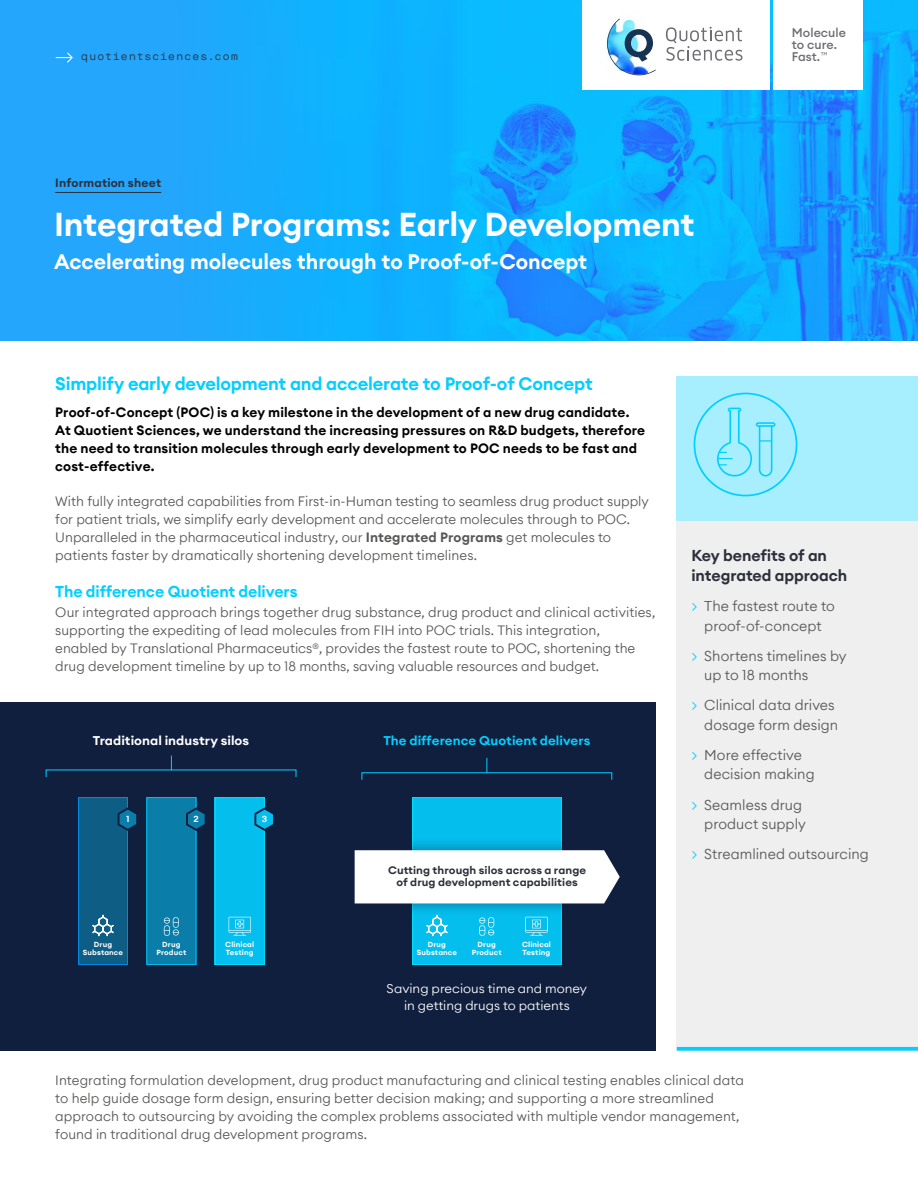
<style>
.page{position:relative;width:918px;height:1188px;background:#fff}
.page>*{position:absolute;margin:0;border:0;box-sizing:border-box;transform-origin:0 0}
.t1{font:600 33px "Euclid Circular A";letter-spacing:-.005em;color:#fff}
.t2{font:600 21px "Euclid Circular A";letter-spacing:-.005em;color:#fff}
.t3{font:600 18px "Euclid Circular A";letter-spacing:-.01em;color:#03cfff}
.t4{font:600 15.75px/20.2px "Euclid Circular A";letter-spacing:-.005em;color:#2d2f3b}
.t5{font:600 15.75px "Euclid Circular A";letter-spacing:-.005em;color:#03cfff}
.t6{font:300 14.25px/19.5px "Euclid Circular A";letter-spacing:.005em;color:#575756}
.t7{font:300 13.5px/18px "Euclid Circular A";color:#575756}
.t8{font:600 13.5px/18px "Euclid Circular A";letter-spacing:.01em;color:#000}
.t9{font:300 12.6px/16.5px "Euclid Circular A";color:#fff;text-align:center;scale:1.05 1}
.t10{font:600 12.6px "Euclid Circular A";letter-spacing:.005em;color:#03cfff;scale:1.05 1}
.t11{font:600 12.6px "Euclid Circular A";color:#fff;scale:1.05 1}
.t12{font:500 12.45px/11.9px "Euclid Circular A Trial";color:#6c6d72}
.t13{font:600 12px "Euclid Circular A";letter-spacing:.015em;color:#2d2f3b}
.t14{font:600 10.8px/12.1px "Euclid Circular A";letter-spacing:.005em;color:#2d2f3b;text-align:center;scale:1.05 1}
.t15{font:10.5px "Maison Neue Mono";letter-spacing:.115em;color:#2d2f3b}
.t16{font:600 8.85px "Euclid Circular A";color:#fff;scale:1.05 1}
.t17{font:600 7.35px/8.1px "Euclid Circular A";letter-spacing:.015em;color:#fff;text-align:center;scale:1.05 1}
.s1{font-weight:600}
.s2{color:#03cfff}
</style>
<div class="page">
<div style="left:0;top:702px;width:656px;height:349px;background:#111f3e"></div>
<img style="left:344px;top:0;width:574px;height:340px">
<div style="left:0;top:0;width:344px;height:340px;background:linear-gradient(to right,#2aa3fb,#12b0fe)"></div>
<div style="left:677px;top:376px;width:241px;height:675px;background:#efeff0"></div>
<div style="left:773px;top:0;width:90px;height:90px;background:#fff"></div>
<img style="left:582px;top:0;width:187px;height:90px">
<img style="left:607px;top:18px;width:49px;height:57px">
<svg style="left:666px;top:27px;width:76px;height:34px"></svg>
<hr style="left:55px;top:192px;width:106px;height:1px;background:#2d2f3b">
<svg style="left:56px;top:52px;width:17px;height:11px"></svg>
<div style="left:677px;top:376px;width:241px;height:144px;background:#a7eeff"></div>
<svg style="left:677px;top:1047px;width:241px;height:4px"></svg>
<svg style="left:694px;top:393px;width:103px;height:103px"></svg>
<div style="left:147px;top:797px;width:49px;height:168px;background:#0a7ea8"></div>
<div style="left:78px;top:797px;width:50px;height:168px;background:#0d5d85"></div>
<div style="left:215px;top:797px;width:50px;height:168px;background:#04beed"></div>
<svg style="left:186px;top:807px;width:19px;height:24px"></svg>
<svg style="left:118px;top:807px;width:19px;height:24px"></svg>
<svg style="left:254px;top:807px;width:19px;height:24px"></svg>
<svg style="left:164px;top:917px;width:15px;height:19px"></svg>
<svg style="left:229px;top:917px;width:22px;height:19px"></svg>
<svg style="left:92px;top:915px;width:22px;height:21px"></svg>
<svg style="left:45px;top:756px;width:252px;height:21px"></svg>
<svg style="left:361px;top:758px;width:252px;height:22px"></svg>
<div style="left:412px;top:797px;width:149px;height:168px;background:#04beed"></div>
<div style="left:342px;top:838px;width:289px;height:78px;background:#111f3e;opacity:.5"></div>
<div style="left:355px;top:850px;width:265px;height:53px;background:#fff"></div>
<svg style="left:479px;top:917px;width:15px;height:19px"></svg>
<svg style="left:525px;top:917px;width:23px;height:19px"></svg>
<svg style="left:426px;top:915px;width:22px;height:21px"></svg>
<p class="t15" style="left:81px;top:50px;width:158px">quotientsciences.com</p>
<p class="t13" style="left:55px;top:175px;width:107px">Information sheet</p>
<h1 class="t1" style="left:54px;top:203px;width:642px">Integrated Programs: Early Development</h1>
<h2 class="t2" style="left:54px;top:248px;width:535px">Accelerating molecules through to Proof-of-Concept</h2>
<p class="t12" style="left:792px;top:27px;width:56px">Molecule to cure.<br>Fast.<sup>™</sup></p>
<h3 class="t3" style="left:55px;top:372px;width:539px">Simplify early development and accelerate to Proof-of Concept</h3>
<p class="t8" style="left:55px;top:403px;width:591px">Proof-of-Concept (POC) is a key milestone in the development of a new drug candidate.<br>At Quotient Sciences, we understand the increasing pressures on R&amp;D budgets, therefore the need to transition molecules through early development to POC needs to be fast and cost-effective.</p>
<p class="t7" style="left:55px;top:492px;width:595px">With fully integrated capabilities from First-in-Human testing to seamless drug product supply for patient trials, we simplify early development and accelerate molecules through to POC.<br>Unparalleled in the pharmaceutical industry, our <span class="s1">Integrated Programs</span> get molecules to patients faster by dramatically shortening development timelines.</p>
<p class="t5" style="left:55px;top:581px;width:244px">The difference Quotient delivers</p>
<p class="t7" style="left:55px;top:603px;width:602px">Our integrated approach brings together drug substance, drug product and clinical activities, supporting the expediting of lead molecules from FIH into POC trials. This integration, enabled by Translational Pharmaceutics<sup>®</sup>, provides the fastest route to POC, shortening the drug development timeline by up to 18 months, saving valuable resources and budget.</p>
<p class="t11" style="left:93px;top:732px;width:150px">Traditional industry silos</p>
<p class="t10" style="left:383px;top:732px;width:199px">The difference Quotient delivers</p>
<p class="t16" style="left:126px;top:813px;width:5px">1</p>
<p class="t16" style="left:194px;top:813px;width:7px">2</p>
<p class="t16" style="left:262px;top:813px;width:7px">3</p>
<p class="t14" style="left:388px;top:864px;width:190px">Cutting through silos across a range of drug development capabilities</p>
<p class="t17" style="left:83px;top:940px;width:40px">Drug<br>Substance</p>
<p class="t17" style="left:225px;top:940px;width:29px;text-align:left">Clinical<br>Testing</p>
<p class="t17" style="left:156px;top:940px;width:30px">Drug<br>Product</p>
<p class="t17" style="left:417px;top:940px;width:40px">Drug<br>Substance</p>
<p class="t17" style="left:522px;top:940px;width:29px;text-align:left">Clinical<br>Testing</p>
<p class="t17" style="left:472px;top:940px;width:30px">Drug<br>Product</p>
<p class="t9" style="left:387px;top:980px;width:192px">Saving precious time and money in getting drugs to patients</p>
<p class="t4" style="left:692px;top:545px;width:157px">Key benefits of an integrated approach</p>
<p class="t6" style="left:692px;top:596px;width:145px;text-align:center"><span class="s2">&gt;</span> The fastest route to proof-of-concept</p>
<p class="t6" style="left:704px;top:646px;width:144px;text-indent:-13px"><span class="s2">&gt;</span> Shortens timelines by up to 18 months</p>
<p class="t6" style="left:692px;top:695px;width:148px;text-align:right"><span class="s2">&gt;</span> Clinical data drives dosage form design</p>
<p class="t6" style="left:704px;top:745px;width:112px;text-indent:-13px"><span class="s2">&gt;</span> More effective decision making</p>
<p class="t6" style="left:692px;top:795px;width:116px;text-align:right"><span class="s2">&gt;</span> Seamless drug product supply</p>
<p class="t6" style="left:692px;top:844px;width:179px"><span class="s2">&gt;</span> Streamlined outsourcing</p>
<p class="t7" style="left:55px;top:1071px;width:690px">Integrating formulation development, drug product manufacturing and clinical testing enables clinical data to help guide dosage form design, ensuring better decision making; and supporting a more streamlined approach to outsourcing by avoiding the complex problems associated with multiple vendor management, found in traditional drug development programs.</p>
</div>
